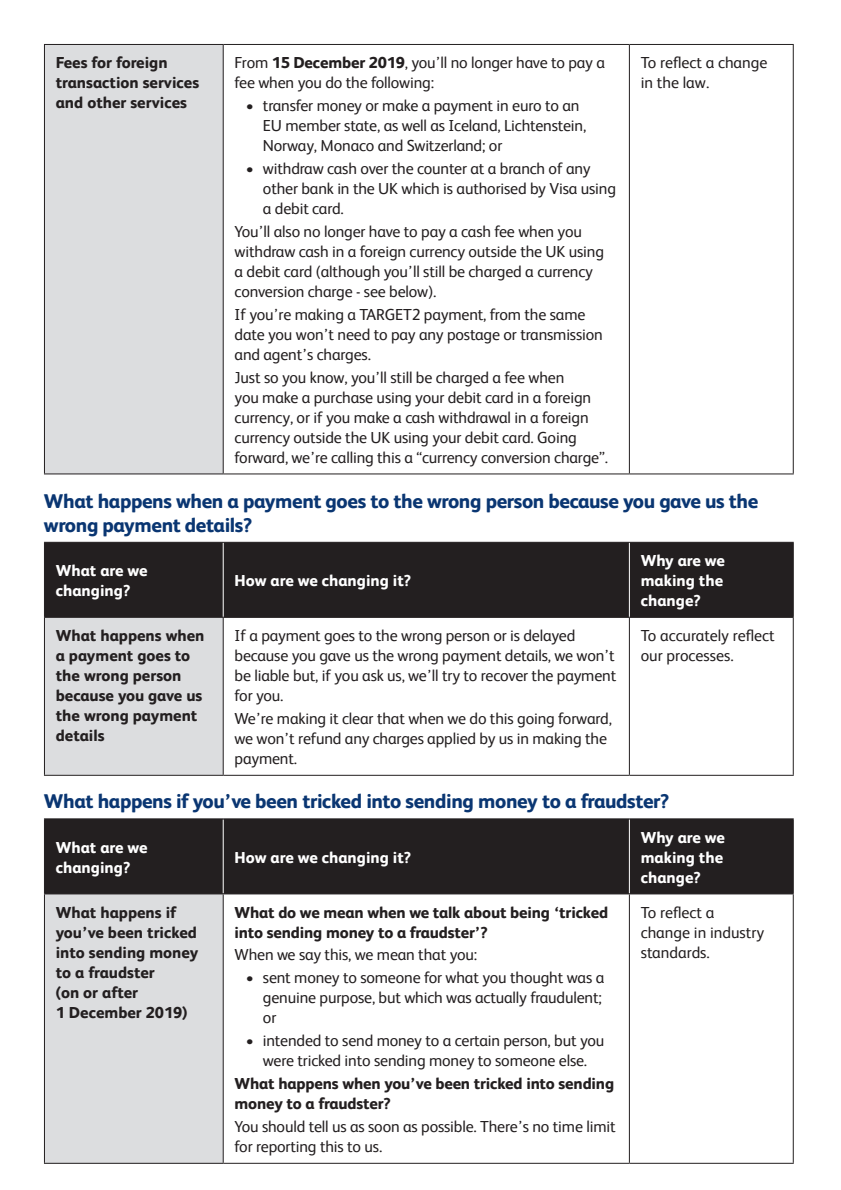
<style>
.page{position:relative;width:841px;height:1190px;background:#fff}
.page>*{position:absolute;margin:0;border:0;box-sizing:border-box;transform-origin:0 0}
.t1{font:800 20px/24px "Coop Bank";letter-spacing:-.02em;color:#0a3672}
.t2{font:16px/20px "Coop Bank";letter-spacing:-.01em;color:#231f20}
.t3{font:800 16px/20px "Coop Bank";color:#231f20}
.t4{font:800 16px/20px "Coop Bank";color:#fff}
.s1{font-weight:800}
</style>
<div class="page">
<div style="left:44px;top:44px;width:179px;height:430px;background:#dcdddf"></div>
<hr style="left:44px;top:44px;width:179px;height:1px;background:#231f20">
<hr style="left:44px;top:45px;width:1px;height:428px;background:#231f20">
<hr style="left:223px;top:44px;width:406px;height:1px;background:#231f20">
<hr style="left:223px;top:45px;width:1px;height:428px;background:#231f20">
<hr style="left:629px;top:44px;width:164px;height:1px;background:#231f20">
<hr style="left:629px;top:45px;width:1px;height:428px;background:#231f20">
<hr style="left:792px;top:45px;width:1px;height:428px;background:#231f20">
<hr style="left:44px;top:473px;width:179px;height:1px;background:#231f20">
<hr style="left:223px;top:473px;width:406px;height:1px;background:#231f20">
<hr style="left:629px;top:473px;width:164px;height:1px;background:#231f20">
<div style="left:45px;top:542px;width:747px;height:74px;background:#231f20"></div>
<div style="left:44px;top:617px;width:179px;height:158px;background:#dcdddf"></div>
<hr style="left:223px;top:542px;width:1px;height:74px;background:#fff">
<hr style="left:629px;top:542px;width:1px;height:74px;background:#fff">
<hr style="left:44px;top:617px;width:1px;height:157px;background:#231f20">
<hr style="left:223px;top:617px;width:1px;height:157px;background:#231f20">
<hr style="left:629px;top:617px;width:1px;height:157px;background:#231f20">
<hr style="left:792px;top:617px;width:1px;height:157px;background:#231f20">
<hr style="left:44px;top:774px;width:179px;height:1px;background:#231f20">
<hr style="left:223px;top:774px;width:406px;height:1px;background:#231f20">
<hr style="left:629px;top:774px;width:164px;height:1px;background:#231f20">
<hr style="left:44px;top:542px;width:1px;height:74px;background:#231f20">
<hr style="left:44px;top:541px;width:179px;height:1px;background:#231f20">
<hr style="left:223px;top:541px;width:406px;height:1px;background:#231f20">
<hr style="left:629px;top:541px;width:164px;height:1px;background:#231f20">
<hr style="left:792px;top:542px;width:1px;height:74px;background:#231f20">
<hr style="left:44px;top:616px;width:179px;height:1px;background:#231f20">
<hr style="left:223px;top:616px;width:406px;height:1px;background:#231f20">
<hr style="left:629px;top:616px;width:164px;height:1px;background:#231f20">
<div style="left:45px;top:819px;width:747px;height:74px;background:#231f20"></div>
<div style="left:44px;top:893px;width:179px;height:269px;background:#dcdddf"></div>
<hr style="left:223px;top:819px;width:1px;height:74px;background:#fff">
<hr style="left:629px;top:819px;width:1px;height:74px;background:#fff">
<hr style="left:44px;top:894px;width:1px;height:268px;background:#231f20">
<hr style="left:223px;top:894px;width:1px;height:268px;background:#231f20">
<hr style="left:629px;top:894px;width:1px;height:268px;background:#231f20">
<hr style="left:792px;top:894px;width:1px;height:268px;background:#231f20">
<hr style="left:44px;top:1162px;width:179px;height:1px;background:#231f20">
<hr style="left:223px;top:1162px;width:406px;height:1px;background:#231f20">
<hr style="left:629px;top:1162px;width:164px;height:1px;background:#231f20">
<hr style="left:44px;top:819px;width:1px;height:74px;background:#231f20">
<hr style="left:44px;top:818px;width:179px;height:1px;background:#231f20">
<hr style="left:223px;top:818px;width:406px;height:1px;background:#231f20">
<hr style="left:629px;top:818px;width:164px;height:1px;background:#231f20">
<hr style="left:792px;top:819px;width:1px;height:74px;background:#231f20">
<hr style="left:44px;top:893px;width:179px;height:1px;background:#231f20">
<hr style="left:223px;top:893px;width:406px;height:1px;background:#231f20">
<hr style="left:629px;top:893px;width:164px;height:1px;background:#231f20">
<p class="t3" style="left:56px;top:52px;width:145px">Fees for foreign transaction services and other services</p>
<p class="t2" style="left:234px;top:52px;width:372px">From <span class="s1">15 December 2019</span>, you’ll no longer have to pay a fee when you do the following:</p>
<p class="t2" style="left:263px;top:95px;width:325px;text-indent:-17px">• transfer money or make a payment in euro to an<br>EU member state, as well as Iceland, Lichtenstein,<br>Norway, Monaco and Switzerland; or</p>
<p class="t2" style="left:263px;top:157px;width:354px;text-indent:-17px">• withdraw cash over the counter at a branch of any other bank in the UK which is authorised by Visa using a debit card.</p>
<p class="t2" style="left:234px;top:220px;width:371px">You’ll also no longer have to pay a cash fee when you withdraw cash in a foreign currency outside the UK using a debit card (although you’ll still be charged a currency conversion charge - see below).</p>
<p class="t2" style="left:234px;top:303px;width:370px">If you’re making a TARGET2 payment, from the same date you won’t need to pay any postage or transmission and agent’s charges.</p>
<p class="t2" style="left:234px;top:366px;width:375px">Just so you know, you’ll still be charged a fee when<br>you make a purchase using your debit card in a foreign currency, or if you make a cash withdrawal in a foreign currency outside the UK using your debit card. Going forward, we’re calling this a “currency conversion charge”.</p>
<p class="t2" style="left:640px;top:52px;width:128px">To reflect a change in the law.</p>
<p class="t1" style="left:44px;top:487px;width:715px">What happens when a payment goes to the wrong person because you gave us the wrong payment details?</p>
<p class="t4" style="left:56px;top:559px;width:93px">What are we changing?</p>
<p class="t4" style="left:234px;top:569px;width:178px">How are we changing it?</p>
<p class="t3" style="left:56px;top:624px;width:150px">What happens when a payment goes to the wrong person because you gave us the wrong payment details</p>
<p class="t2" style="left:234px;top:624px;width:383px">If a payment goes to the wrong person or is delayed because you gave us the wrong payment details, we won’t be liable but, if you ask us, we’ll try to recover the payment for you.</p>
<p class="t2" style="left:234px;top:707px;width:379px">We’re making it clear that when we do this going forward, we won’t refund any charges applied by us in making the payment.</p>
<p class="t4" style="left:640px;top:549px;width:86px;text-align:justify">Why are we making the change?</p>
<p class="t2" style="left:640px;top:624px;width:135px">To accurately reflect our processes.</p>
<p class="t1" style="left:44px;top:788px;width:627px">What happens if you’ve been tricked into sending money to a fraudster?</p>
<p class="t4" style="left:56px;top:836px;width:93px">What are we changing?</p>
<p class="t4" style="left:234px;top:846px;width:178px">How are we changing it?</p>
<p class="t3" style="left:56px;top:901px;width:144px">What happens if you’ve been tricked into sending money to a fraudster<br>(on or after<br>1 December 2019)</p>
<p class="t3" style="left:234px;top:901px;width:375px">What do we mean when we talk about being ‘tricked into sending money to a fraudster’?</p>
<p class="t2" style="left:234px;top:943px;width:244px">When we say this, we mean that you:</p>
<p class="t2" style="left:263px;top:966px;width:343px;text-indent:-17px">• sent money to someone for what you thought was a genuine purpose, but which was actually fraudulent; or</p>
<p class="t2" style="left:246px;top:1029px;width:360px;text-align:center">• intended to send money to a certain person, but you were tricked into sending money to someone else.</p>
<p class="t3" style="left:234px;top:1072px;width:381px">What happens when you’ve been tricked into sending money to a fraudster?</p>
<p class="t2" style="left:234px;top:1115px;width:382px">You should tell us as soon as possible. There’s no time limit for reporting this to us.</p>
<p class="t4" style="left:640px;top:826px;width:86px;text-align:justify">Why are we making the change?</p>
<p class="t2" style="left:640px;top:901px;width:125px">To reflect a change in industry standards.</p>
</div>
